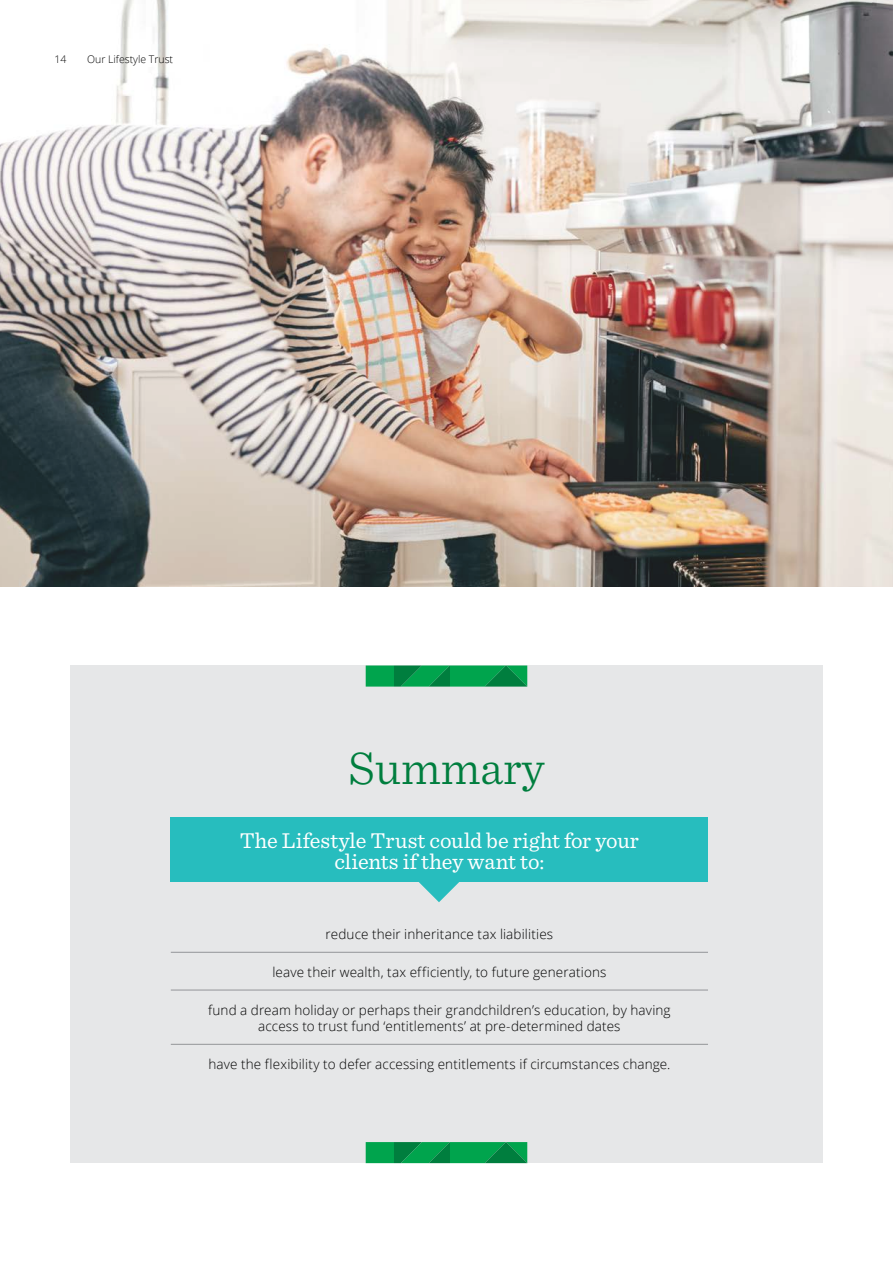
<style>
.page{position:relative;width:893px;height:1263px;background:#fff}
.page>*{position:absolute;margin:0;border:0;box-sizing:border-box;transform-origin:0 0}
.t1{font:300 48px "Sentinel";color:#007e3e}
.t2{font:22.5px/21px "Sentinel";color:#fff;text-align:center}
.t3{font:300 13.5px/16.5px "Open Sans";letter-spacing:.01em;color:#000;text-align:center}
.t4{font:300 10.5px "Open Sans";color:#000}
</style>
<div class="page">
<img style="left:0;top:0;width:893px;height:587px">
<div style="left:70px;top:665px;width:753px;height:498px;background:#e6e7e8"></div>
<svg style="left:366px;top:665px;width:161px;height:22px;background:#0a9b4f"></svg>
<svg style="left:366px;top:1142px;width:161px;height:21px;background:#029849"></svg>
<hr style="left:171px;top:952px;width:537px;height:1px;background:#939598">
<hr style="left:171px;top:990px;width:537px;height:1px;background:#939598">
<hr style="left:171px;top:1044px;width:537px;height:1px;background:#939598">
<svg style="left:419px;top:882px;width:40px;height:20px"></svg>
<div style="left:171px;top:818px;width:537px;height:64px;background:#27bdbe"></div>
<p class="t4" style="left:55px;top:52px;width:13px">14</p>
<p class="t4" style="left:87px;top:52px;width:87px">Our Lifestyle Trust</p>
<h1 class="t1" style="left:348px;top:732px;width:198px">Summary</h1>
<h2 class="t2" style="left:240px;top:829px;width:401px">The Lifestyle Trust could be right for your clients if they want to:</h2>
<p class="t3" style="left:326px;top:926px;width:229px">reduce their inheritance tax liabilities</p>
<p class="t3" style="left:272px;top:963px;width:336px">leave their wealth, tax efficiently, to future generations</p>
<p class="t3" style="left:208px;top:1001px;width:464px">fund a dream holiday or perhaps their grandchildren’s education, by having access to trust fund ‘entitlements’ at pre-determined dates</p>
<p class="t3" style="left:208px;top:1055px;width:463px">have the flexibility to defer accessing entitlements if circumstances change.</p>
</div>
